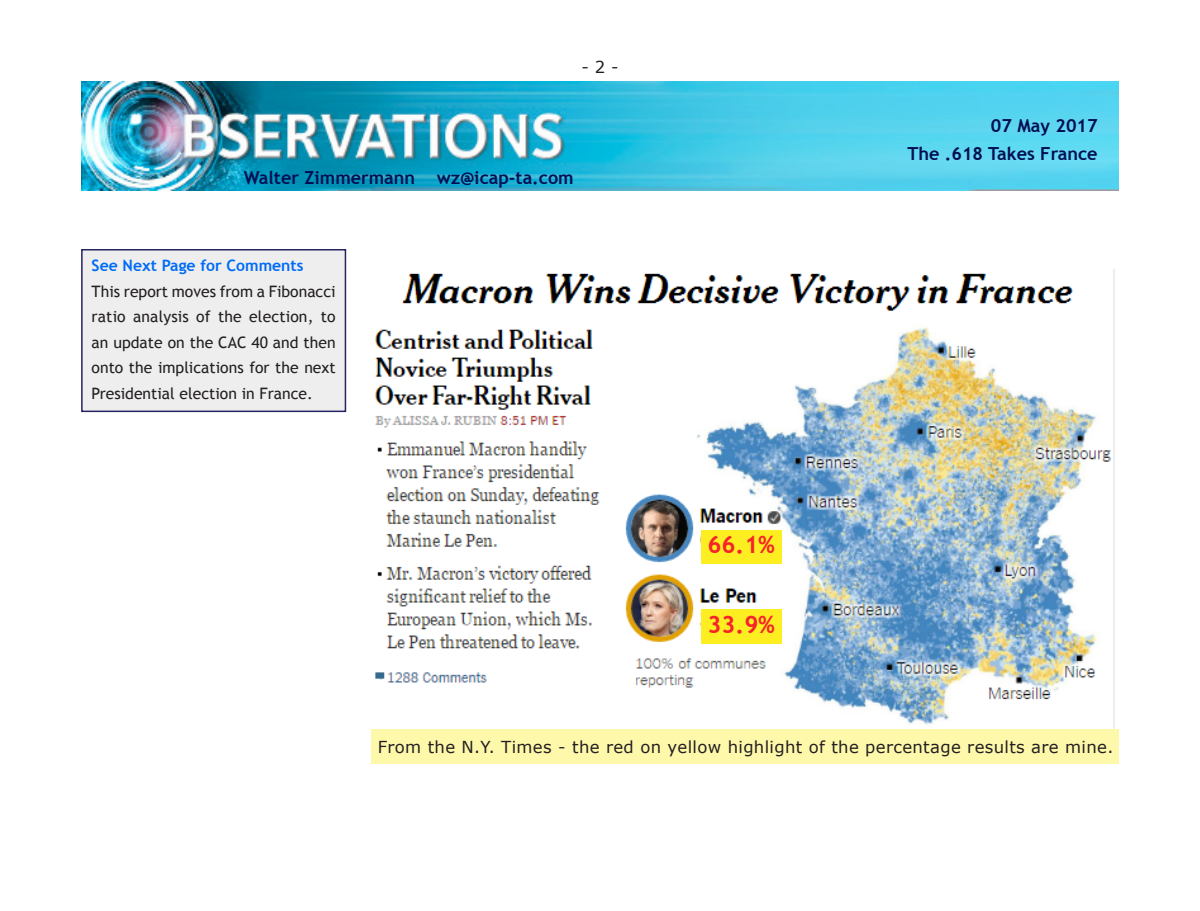
<style>
.page{position:relative;width:1200px;height:911px;background:#fff}
.page>*{position:absolute;margin:0;border:0;box-sizing:border-box;transform-origin:0 0}
.t1{font:700 24px "Trebuchet MS";color:#f6232a}
.t2{font:700 18px/28.5px "Trebuchet MS";color:#000f54;text-align:right}
.t3{font:16.5px "Verdana";letter-spacing:.02em;color:#231f20}
.Body_text{font:15.75px/25.5px "Trebuchet MS";color:#231f20;text-align:justify}
.Body_text-2{font:700 15.75px "Trebuchet MS";color:#006bf6}
</style>
<div class="page">
<img style="left:81px;top:82px;width:1038px;height:109px">
<img style="left:375px;top:269px;width:740px;height:460px">
<div style="left:701px;top:529px;width:81px;height:34px;background:#fcee21"></div>
<div style="left:701px;top:609px;width:81px;height:34px;background:#fcee21"></div>
<div style="left:372px;top:729px;width:747px;height:34px;background:#fef8ab"></div>
<div style="left:82px;top:250px;width:263px;height:161px;background:#eeeeef"></div>
<div style="left:81px;top:249px;width:265px;height:163px;border:2px solid #252460"></div>
<div style="left:372px;top:695px;width:215px;height:34px;background:#fff"></div>
<p class="t3" style="left:581px;top:56px;width:39px">- 2 -</p>
<p class="t2" style="left:244px;top:164px;width:332px">Walter Zimmermann wz@icap-ta.com</p>
<p class="Body_text-2" style="left:92px;top:256px;width:213px">See Next Page for Comments</p>
<p class="Body_text" style="left:92px;top:278px;width:246px">This report moves from a Fibonacci ratio analysis of the election, to an update on the CAC 40 and then onto the implications for the next Presidential election in France.</p>
<p class="t1" style="left:707px;top:530px;width:69px">66.1%</p>
<p class="t1" style="left:707px;top:609px;width:69px">33.9%</p>
<p class="t2" style="left:907px;top:111px;width:192px">07 May 2017<br>The .618 Takes France</p>
<p class="t3" style="left:378px;top:736px;width:737px">From the N.Y. Times - the red on yellow highlight of the percentage results are mine.</p>
</div>
